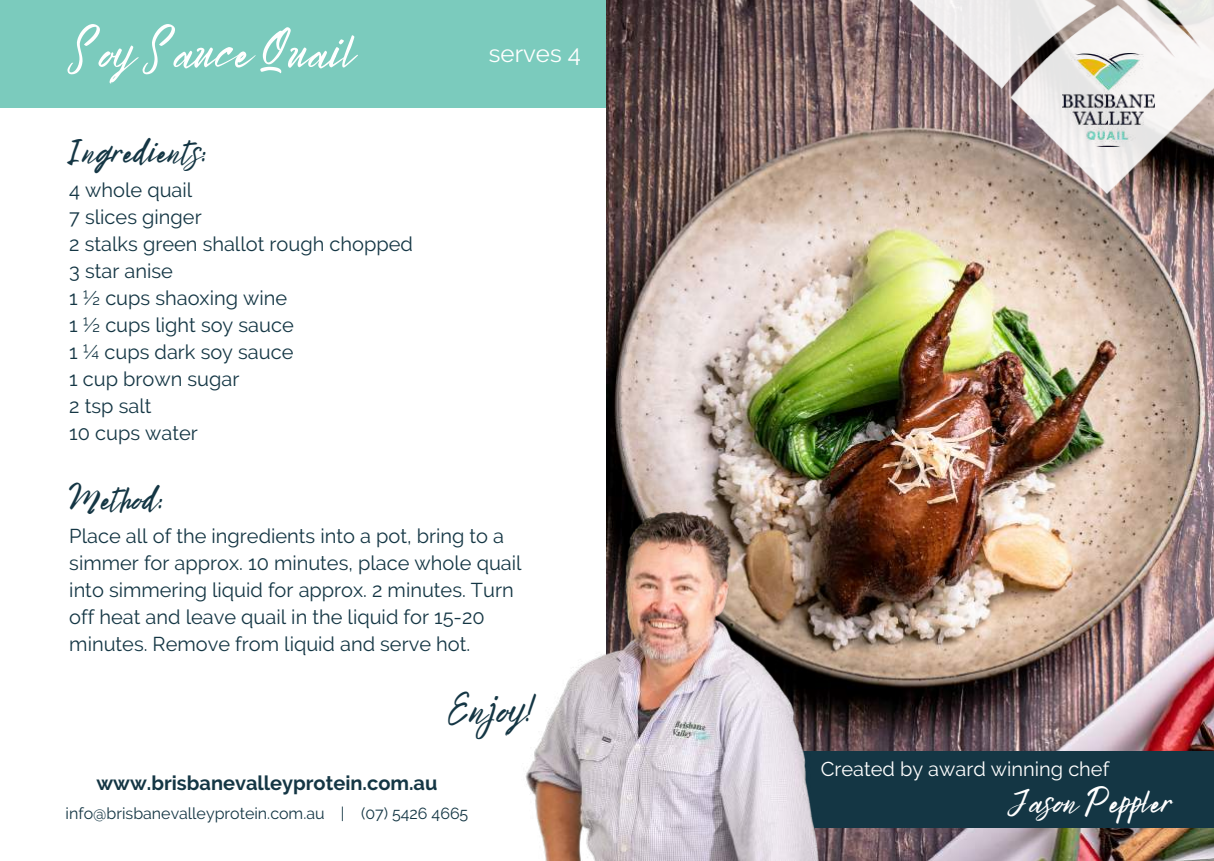
<style>
.page{position:relative;width:1214px;height:861px;background:#fff}
.page>*{position:absolute;margin:0;border:0;box-sizing:border-box;transform-origin:0 0}
.t1{font:51.6px "Bright Sunshine";color:#fff}
.t2{font:43.4px "Bright Sunshine";color:#143644}
.t3{font:36px "Bright Sunshine";color:#143644}
.t4{font:35.4px "Bright Sunshine";color:#fff}
.t5{font:24px "Raleway";color:#fff}
.t6{font:20px/27px "Raleway";color:#143644}
.t7{font:700 20px "Raleway";color:#143644}
.t8{font:20px "Raleway";color:#fff}
.t9{font:16px "Raleway";color:#143644}
</style>
<div class="page">
<div style="left:0;top:0;width:1213px;height:108px;background:#7bcbbd"></div>
<img style="left:607px;top:0;width:607px;height:861px">
<img style="left:776px;top:0;width:438px;height:206px">
<img style="left:1062px;top:54px;width:92px;height:93px">
<div style="left:607px;top:752px;width:607px;height:76px;background:#143644"></div>
<img style="left:525px;top:435px;width:334px;height:426px">
<h1 class="t1" style="left:69px;top:11px;width:287px">Soy Sauce Quail</h1>
<p class="t5" style="left:489px;top:39px;width:93px">serves 4</p>
<h3 class="t3" style="left:69px;top:123px;width:139px">Ingredients:</h3>
<p class="t6" style="left:69px;top:176px;width:345px">4 whole quail<br>7 slices ginger<br>2 stalks green shallot rough chopped<br>3 star anise<br>1 ½ cups shaoxing wine<br>1 ½ cups light soy sauce<br>1 ¼ cups dark soy sauce<br>1 cup brown sugar<br>2 tsp salt<br>10 cups water</p>
<h3 class="t3" style="left:69px;top:470px;width:96px">Method:</h3>
<p class="t6" style="left:69px;top:523px;width:454px">Place all of the ingredients into a pot, bring to a simmer for approx. 10 minutes, place whole quail into simmering liquid for approx. 2 minutes. Turn off heat and leave quail in the liquid for 15-20 minutes. Remove from liquid and serve hot.</p>
<h2 class="t2" style="left:448px;top:675px;width:88px">Enjoy!</h2>
<p class="t7" style="left:97px;top:771px;width:342px">www.brisbanevalleyprotein.com.au</p>
<p class="t9" style="left:66px;top:803px;width:404px">info@brisbanevalleyprotein.com.au | (07) 5426 4665</p>
<p class="t8" style="left:820px;top:757px;width:290px">Created by award winning chef</p>
<h3 class="t4" style="left:1008px;top:774px;width:166px">Jason Peppler</h3>
</div>
